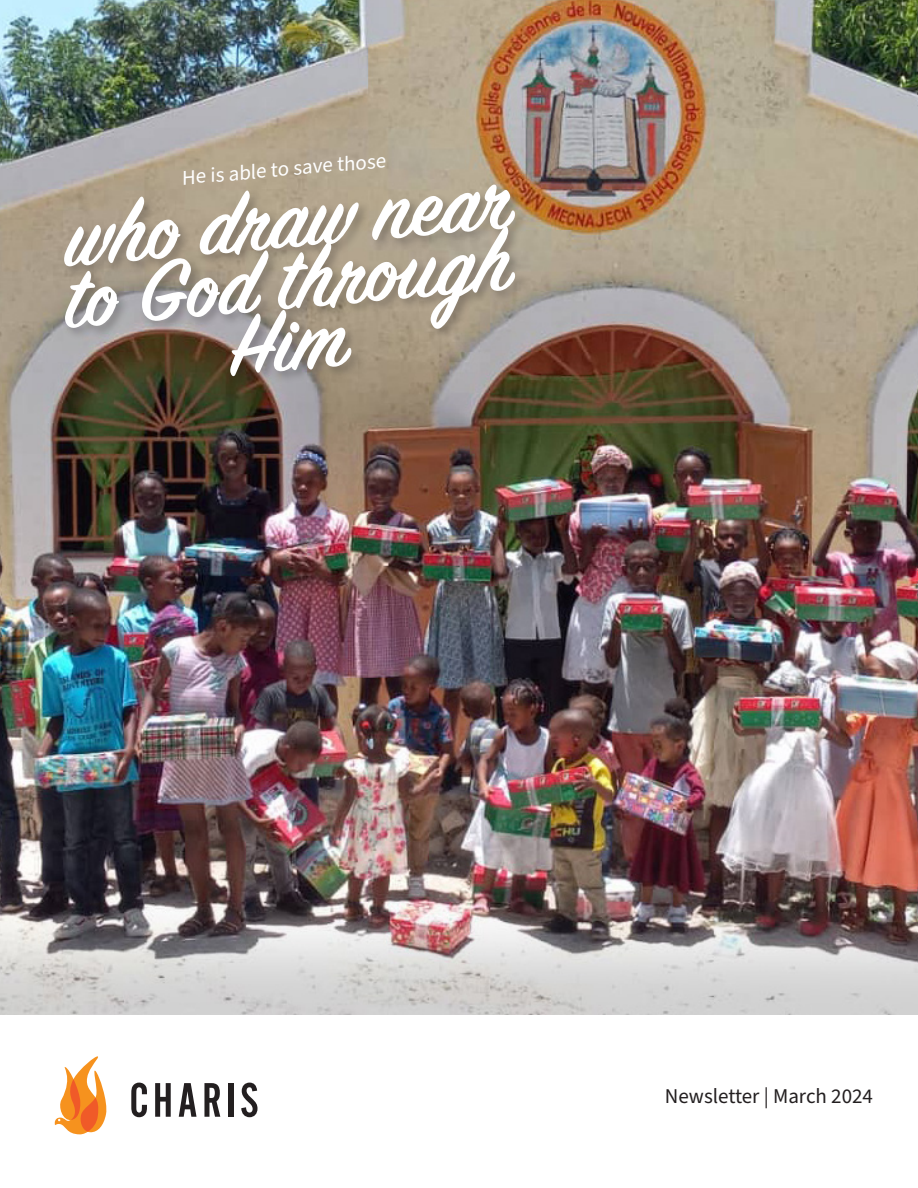
<style>
.page{position:relative;width:918px;height:1188px;background:#fff}
.page>*{position:absolute;margin:0;border:0;box-sizing:border-box;transform-origin:0 0}
.subtitle{font:600 94.2px "Sign Painter House Script";color:#fff}
.subtitle-2{font:21px "Source Sans Pro";color:#231f20}
.subtitle-3{font:20.85px "Source Sans Pro";color:#fff}
</style>
<div class="page">
<img style="left:0;top:0;width:918px;height:1014px">
<svg style="left:55px;top:1056px;width:52px;height:78px"></svg>
<svg style="left:131px;top:1083px;width:16px;height:34px"></svg>
<svg style="left:155px;top:1083px;width:16px;height:34px"></svg>
<svg style="left:179px;top:1083px;width:18px;height:34px"></svg>
<svg style="left:204px;top:1083px;width:16px;height:34px"></svg>
<div style="left:228px;top:1083px;width:5px;height:34px;background:#231f20"></div>
<svg style="left:241px;top:1083px;width:17px;height:34px"></svg>
<div style="left:61px;top:182px;width:467px;height:206px;background:#231f20;opacity:.31"></div>
<svg style="left:230px;top:309px;width:122px;height:68px;background:#8f867c"></svg>
<p class="subtitle-3" style="left:180px;top:164px;width:206px;rotate:-5deg">He is able to save those</p>
<p class="subtitle" style="left:59px;top:181px;width:418px;rotate:-5deg">who draw near</p>
<p class="subtitle" style="left:58px;top:243px;width:449px;rotate:-5deg">to God throu gh</p>
<p class="subtitle-2" style="left:665px;top:1082px;width:210px">Newsletter | March 2024</p>
</div>
